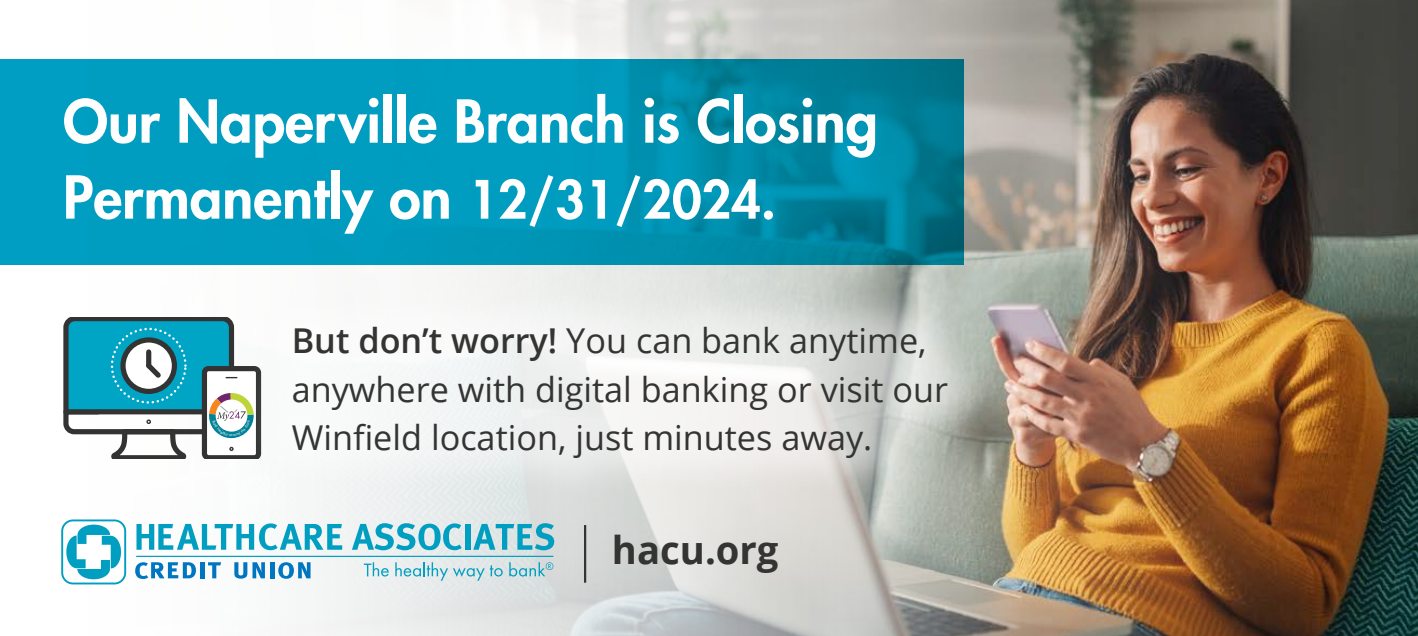
<style>
.page{position:relative;width:1418px;height:636px;background:#fff}
.page>*{position:absolute;margin:0;border:0;box-sizing:border-box;transform-origin:0 0}
.t1{font:800 57.38px/75.8px "Futura Std";color:#fff}
.t2{font:700 38.25px "Open Sans";color:#343433}
.t3{font:34.2px/48.6px "Open Sans";color:#343433}
.s1{font-size:51.3px}
.s2{font-weight:600}
</style>
<div class="page">
<img style="left:0;top:0;width:1418px;height:635px">
<svg style="left:0;top:58px;width:963px;height:206px;fill:#009cc0"></svg>
<div style="left:62px;top:520px;width:63px;height:63px;background:#fff;border-radius:11px"></div>
<div style="left:61px;top:519px;width:65px;height:65px;border:2px solid #009fc2;border-radius:11px"></div>
<svg style="left:66px;top:524px;width:55px;height:54px"></svg>
<svg style="left:136px;top:523px;width:206px;height:26px"></svg>
<svg style="left:352px;top:522px;width:110px;height:27px"></svg>
<div style="left:465px;top:523px;width:5px;height:26px;background:#009fc2"></div>
<svg style="left:473px;top:522px;width:81px;height:27px"></svg>
<hr style="left:136px;top:555px;width:417px;height:1px;background:#009fc2">
<svg style="left:135px;top:561px;width:61px;height:17px"></svg>
<hr style="left:200px;top:561px;width:4px;height:16px;background:#0076c0">
<svg style="left:208px;top:561px;width:13px;height:16px"></svg>
<svg style="left:234px;top:561px;width:31px;height:17px"></svg>
<hr style="left:270px;top:561px;width:4px;height:16px;background:#0076c0">
<svg style="left:278px;top:561px;width:32px;height:17px"></svg>
<svg style="left:364px;top:561px;width:25px;height:15px"></svg>
<svg style="left:395px;top:561px;width:108px;height:19px"></svg>
<svg style="left:509px;top:561px;width:44px;height:15px"></svg>
<hr style="left:584px;top:524px;width:2px;height:58px;background:#343433">
<div style="left:248px;top:282px;width:744px;height:220px;background:#fff;opacity:.48"></div>
<svg style="left:63px;top:317px;width:191px;height:141px"></svg>
<h1 class="t1" style="left:63px;top:83px;width:816px">Our Naperville Branch is Closing<br>Permanently on <span class="s1">12/31/2024.</span></h1>
<p class="t3" style="left:292px;top:315px;width:658px"><span class="s2">But don’t worry!</span> You can bank anytime, anywhere with digital banking or visit our<br>Winfield location, just minutes away.</p>
<p class="t2" style="left:612px;top:522px;width:168px">hacu.org</p>
</div>
